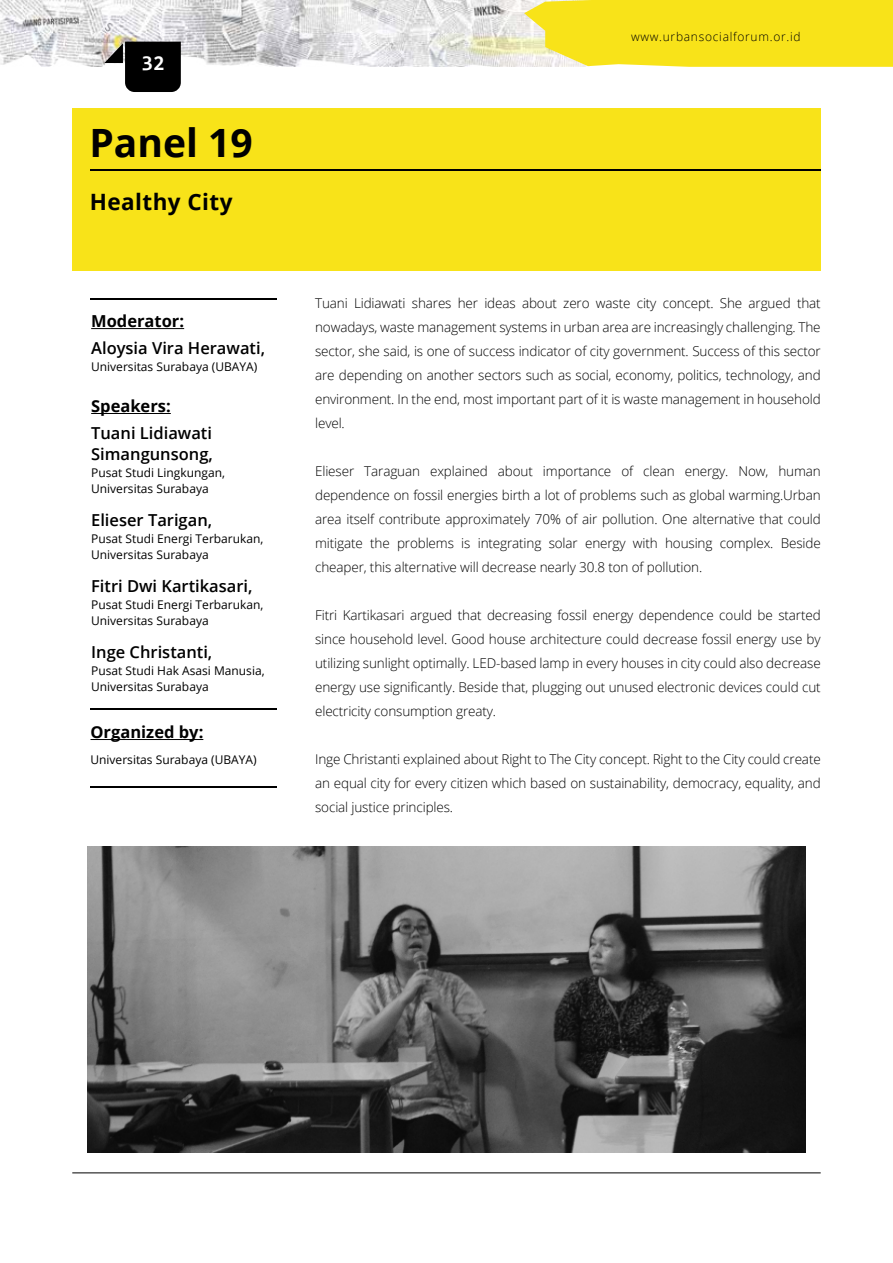
<style>
.page{position:relative;width:893px;height:1263px;background:#fff}
.page>*{position:absolute;margin:0;border:0;box-sizing:border-box;transform-origin:0 0}
.t1{font:700 39px "Open Sans";color:#000}
.t2{font:700 22.5px "Open Sans";letter-spacing:.02em;color:#000}
.t3{font:700 21px "Consolas";color:#fff}
.t4{font:600 16.5px/21px "Open Sans";color:#000}
.t5{font:700 16.5px "Open Sans";color:#000}
.t6{font:300 13.5px/24px "Open Sans";letter-spacing:-.01em;color:#000;text-align:justify}
.t7{font:12px/16.5px "Open Sans";color:#000}
.t8{font:300 12px "Open Sans";letter-spacing:.06em;color:#000}
</style>
<div class="page">
<img style="left:0;top:0;width:524px;height:66px">
<hr style="left:72px;top:1172px;width:749px;height:1px;background:#000">
<svg style="left:104px;top:42px;width:77px;height:50px"></svg>
<svg style="left:524px;top:0;width:369px;height:67px;background:#f7e328"></svg>
<div style="left:72px;top:108px;width:749px;height:162px;background:#f8e319"></div>
<hr style="left:90px;top:169px;width:731px;height:2px;background:#000">
<hr style="left:91px;top:328px;width:93px;height:1px;background:#000">
<hr style="left:91px;top:413px;width:80px;height:1px;background:#000">
<hr style="left:90px;top:298px;width:186px;height:2px;background:#000">
<hr style="left:90px;top:708px;width:186px;height:2px;background:#000">
<hr style="left:90px;top:739px;width:113px;height:1px;background:#000">
<hr style="left:90px;top:787px;width:186px;height:1px;background:#000">
<img style="left:87px;top:846px;width:719px;height:306px">
<h3 class="t3" style="left:142px;top:54px;width:25px">32</h3>
<h1 class="t1" style="left:89px;top:115px;width:165px">Panel 19</h1>
<h2 class="t2" style="left:90px;top:186px;width:144px">Healthy City</h2>
<p class="t5" style="left:91px;top:310px;width:94px">Moderator:</p>
<p class="t4" style="left:91px;top:337px;width:175px">Aloysia Vira Herawati,</p>
<p class="t7" style="left:91px;top:358px;width:168px">Universitas Surabaya (UBAYA)</p>
<p class="t5" style="left:91px;top:395px;width:81px">Speakers:</p>
<p class="t4" style="left:91px;top:422px;width:123px">Tuani Lidiawati<br>Simangunsong,</p>
<p class="t7" style="left:91px;top:464px;width:135px">Pusat Studi Lingkungan,<br>Universitas Surabaya</p>
<p class="t4" style="left:91px;top:509px;width:123px">Elieser Tarigan,</p>
<p class="t7" style="left:91px;top:530px;width:174px">Pusat Studi Energi Terbarukan,<br>Universitas Surabaya</p>
<p class="t4" style="left:91px;top:575px;width:163px">Fitri Dwi Kartikasari,</p>
<p class="t7" style="left:91px;top:596px;width:174px">Pusat Studi Energi Terbarukan,<br>Universitas Surabaya</p>
<p class="t4" style="left:91px;top:641px;width:123px">Inge Christanti,</p>
<p class="t7" style="left:91px;top:662px;width:175px">Pusat Studi Hak Asasi Manusia,<br>Universitas Surabaya</p>
<p class="t5" style="left:90px;top:721px;width:114px">Organized by:</p>
<p class="t7" style="left:90px;top:751px;width:168px">Universitas Surabaya (UBAYA)</p>
<p class="t8" style="left:631px;top:28px;width:171px">www.urbansocialforum.or.id</p>
<p class="t6" style="left:315px;top:291px;width:507px">Tuani Lidiawati shares her ideas about zero waste city concept. She argued that nowadays, waste management systems in urban area are increasingly challenging. The sector, she said, is one of success indicator of city government. Success of this sector are depending on another sectors such as social, economy, politics, technology, and environment. In the end, most important part of it is waste management in household level.</p>
<p class="t6" style="left:315px;top:459px;width:507px">Elieser Taraguan explained about importance of clean energy. Now, human dependence on fossil energies birth a lot of problems such as global warming.Urban area itself contribute approximately 70% of air pollution. One alternative that could mitigate the problems is integrating solar energy with housing complex. Beside cheaper, this alternative will decrease nearly 30.8 ton of pollution.</p>
<p class="t6" style="left:315px;top:603px;width:507px">Fitri Kartikasari argued that decreasing fossil energy dependence could be started since household level. Good house architecture could decrease fossil energy use by utilizing sunlight optimally. LED-based lamp in every houses in city could also decrease energy use significantly. Beside that, plugging out unused electronic devices could cut electricity consumption greaty.</p>
<p class="t6" style="left:315px;top:747px;width:507px">Inge Christanti explained about Right to The City concept. Right to the City could create an equal city for every citizen which based on sustainability, democracy, equality, and social justice principles.</p>
</div>
